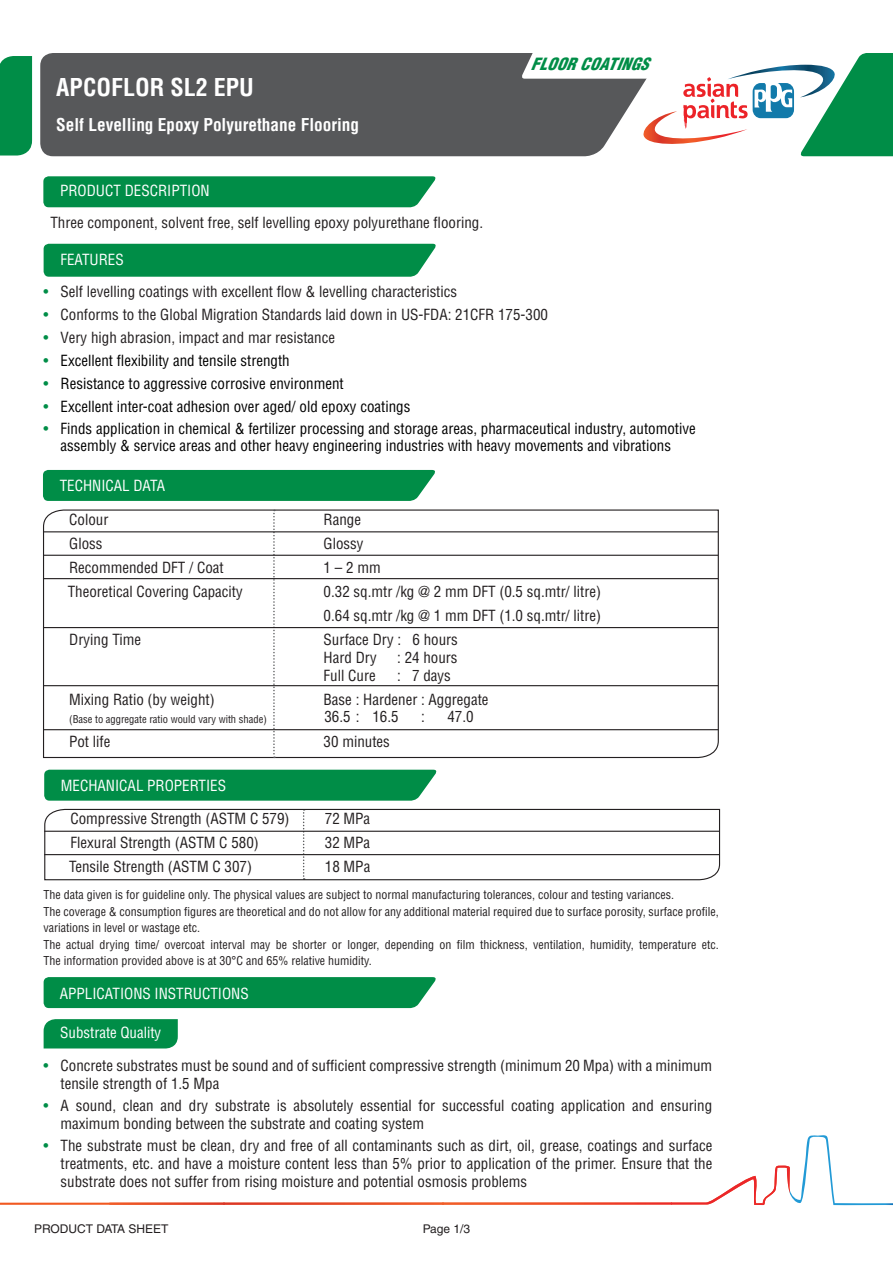
<style>
.page{position:relative;width:893px;height:1263px;background:#fff}
.page>*{position:absolute;margin:0;border:0;box-sizing:border-box;transform-origin:0 0}
.t1{font:700 condensed 24px "Helvetica LT Std";color:#fff}
.t2{font:700 condensed 17.25px "Helvetica LT Std";color:#fff}
.t3{font:italic 900 condensed 16.5px "Helvetica LT Std";letter-spacing:.02em;color:#008d47}
.t4{font:condensed 15px/18px "Helvetica LT Std";color:#231f20}
.t5{font:condensed 15px/16.5px "Helvetica LT Std";color:#000;text-align:center}
.t6{font:condensed 15px "Helvetica LT Std";color:#fff}
.t7{font:condensed 12px/16.5px "Helvetica LT Std";color:#231f20}
.t8{font:12px "Helvetica LT Std";color:#231f20}
.t9{font:condensed 10.5px "Helvetica LT Std";color:#231f20}
.s1{color:#008d47}
</style>
<div class="page">
<div style="left:40px;top:53px;width:480px;height:103px;background:#57585a"></div>
<svg style="left:520px;top:53px;width:373px;height:103px"></svg>
<div style="left:0;top:56px;width:32px;height:100px;background:#008d47"></div>
<div style="left:43px;top:176px;width:393px;height:31px;background:#008d47"></div>
<svg style="left:44px;top:808px;width:677px;height:73px"></svg>
<div style="left:44px;top:770px;width:393px;height:31px;background:#008d47"></div>
<hr style="left:44px;top:831px;width:675px;height:1px;background:#231f20">
<hr style="left:44px;top:854px;width:675px;height:1px;background:#231f20">
<div style="left:44px;top:1019px;width:134px;height:29px;background:#008d47"></div>
<div style="left:44px;top:977px;width:392px;height:31px;background:#008d47"></div>
<div style="left:44px;top:244px;width:392px;height:33px;background:#008d47"></div>
<div style="left:43px;top:470px;width:392px;height:31px;background:#008d47"></div>
<svg style="left:42px;top:509px;width:677px;height:250px"></svg>
<svg style="left:273px;top:510px;width:2px;height:248px"></svg>
<hr style="left:43px;top:531px;width:675px;height:1px;background:#231f20">
<hr style="left:43px;top:555px;width:675px;height:1px;background:#231f20">
<hr style="left:43px;top:578px;width:675px;height:1px;background:#231f20">
<hr style="left:43px;top:627px;width:675px;height:1px;background:#231f20">
<hr style="left:43px;top:685px;width:675px;height:1px;background:#231f20">
<hr style="left:43px;top:729px;width:675px;height:1px;background:#231f20">
<svg style="left:0;top:1135px;width:893px;height:70px"></svg>
<p class="t1" style="left:56px;top:72px;width:199px">APCOFLOR SL2 EPU</p>
<p class="t2" style="left:56px;top:114px;width:304px">Self Levelling Epoxy Polyurethane Flooring</p>
<p class="t6" style="left:60px;top:181px;width:151px">PRODUCT DESCRIPTION</p>
<p class="t4" style="left:50px;top:213px;width:434px">Three component, solvent free, self levelling epoxy polyurethane flooring.</p>
<p class="t3" style="left:531px;top:53px;width:119px">FLOOR COATINGS</p>
<p class="t6" style="left:60px;top:250px;width:65px">FEATURES</p>
<p class="t4" style="left:44px;top:283px;width:415px"><span class="s1">•</span> Self levelling coatings with excellent flow &amp; levelling characteristics</p>
<p class="t4" style="left:44px;top:305px;width:506px"><span class="s1">•</span> Conforms to the Global Migration Standards laid down in US-FDA: 21CFR 175-300</p>
<p class="t4" style="left:44px;top:328px;width:293px"><span class="s1">•</span> Very high abrasion, impact and mar resistance</p>
<p class="t5" style="left:44px;top:352px;width:248px"><span class="s1">•</span> Excellent flexibility and tensile strength</p>
<p class="t5" style="left:44px;top:375px;width:302px"><span class="s1">•</span> Resistance to aggressive corrosive environment</p>
<p class="t5" style="left:44px;top:398px;width:368px"><span class="s1">•</span> Excellent inter-coat adhesion over aged/ old epoxy coatings</p>
<p class="t5" style="left:44px;top:421px;width:654px"><span class="s1">•</span> Finds application in chemical &amp; fertilizer processing and storage areas, pharmaceutical industry, automotive assembly &amp; service areas and other heavy engineering industries with heavy movements and vibrations</p>
<p class="t6" style="left:60px;top:476px;width:107px">TECHNICAL DATA</p>
<p class="t4" style="left:69px;top:510px;width:41px">Colour</p>
<p class="t4" style="left:324px;top:510px;width:39px">Range</p>
<p class="t4" style="left:69px;top:534px;width:35px">Gloss</p>
<p class="t4" style="left:324px;top:534px;width:41px">Glossy</p>
<p class="t4" style="left:69px;top:558px;width:156px">Recommended DFT / Coat</p>
<p class="t4" style="left:324px;top:558px;width:59px">1 – 2 mm</p>
<p class="t4" style="left:68px;top:582px;width:176px">Theoretical Covering Capacity</p>
<p class="t4" style="left:324px;top:579px;width:279px;line-height:24px">0.32 sq.mtr /kg @ 2 mm DFT (0.5 sq.mtr/ litre)<br>0.64 sq.mtr /kg @ 1 mm DFT (1.0 sq.mtr/ litre)</p>
<p class="t4" style="left:69px;top:630px;width:74px">Drying Time</p>
<p class="t4" style="left:324px;top:630px;width:136px">Surface Dry : 6 hours</p>
<p class="t4" style="left:324px;top:648px;width:55px">Hard Dry</p>
<p class="t4" style="left:397px;top:648px;width:62px">: 24 hours</p>
<p class="t4" style="left:324px;top:666px;width:54px">Full Cure</p>
<p class="t4" style="left:397px;top:666px;width:55px">: 7 days</p>
<p class="t4" style="left:69px;top:690px;width:147px">Mixing Ratio (by weight)</p>
<p class="t4" style="left:324px;top:690px;width:166px">Base : Hardener : Aggregate</p>
<p class="t9" style="left:69px;top:712px;width:199px">(Base to aggregate ratio would vary with shade)</p>
<p class="t4" style="left:69px;top:732px;width:43px">Pot life</p>
<p class="t4" style="left:324px;top:732px;width:68px">30 minutes</p>
<p class="t4" style="left:324px;top:707px;width:76px">36.5 : 16.5</p>
<p class="t4" style="left:421px;top:707px;width:5px">:</p>
<p class="t4" style="left:447px;top:707px;width:28px">47.0</p>
<p class="t6" style="left:61px;top:776px;width:167px">MECHANICAL PROPERTIES</p>
<p class="t4" style="left:70px;top:809px;width:221px">Compressive Strength (ASTM C 579)</p>
<p class="t4" style="left:325px;top:809px;width:47px">72 MPa</p>
<p class="t4" style="left:71px;top:833px;width:190px">Flexural Strength (ASTM C 580)</p>
<p class="t4" style="left:325px;top:833px;width:47px">32 MPa</p>
<p class="t4" style="left:69px;top:857px;width:185px">Tensile Strength (ASTM C 307)</p>
<p class="t4" style="left:325px;top:857px;width:47px">18 MPa</p>
<p class="t7" style="left:44px;top:887px;width:632px">The data given is for guideline only. The physical values are subject to normal manufacturing tolerances, colour and testing variances.</p>
<p class="t7" style="left:44px;top:903px;width:677px">The coverage &amp; consumption figures are theoretical and do not allow for any additional material required due to surface porosity, surface profile, variations in level or wastage etc.</p>
<p class="t7" style="left:44px;top:936px;width:677px">The actual drying time/ overcoat interval may be shorter or longer, depending on film thickness, ventilation, humidity, temperature etc.<br>The information provided above is at 30°C and 65% relative humidity.</p>
<p class="t6" style="left:60px;top:984px;width:190px">APPLICATIONS INSTRUCTIONS</p>
<p class="t6" style="left:60px;top:1023px;width:102px">Substrate Quality</p>
<p class="t4" style="left:61px;top:1056px;width:653px;text-indent:-17px"><span class="s1">•</span> Concrete substrates must be sound and of sufficient compressive strength (minimum 20 Mpa) with a minimum tensile strength of 1.5 Mpa</p>
<p class="t4" style="left:61px;top:1097px;width:653px;text-indent:-17px"><span class="s1">•</span> A sound, clean and dry substrate is absolutely essential for successful coating application and ensuring maximum bonding between the substrate and coating system</p>
<p class="t4" style="left:61px;top:1137px;width:653px;text-align:justify;text-indent:-17px"><span class="s1">•</span> The substrate must be clean, dry and free of all contaminants such as dirt, oil, grease, coatings and surface treatments, etc. and have a moisture content less than 5% prior to application of the primer. Ensure that the substrate does not suffer from rising moisture and potential osmosis problems</p>
<p class="t8" style="left:34px;top:1222px;width:136px">PRODUCT DATA SHEET</p>
<p class="t8" style="left:423px;top:1222px;width:49px">Page 1/3</p>
</div>
